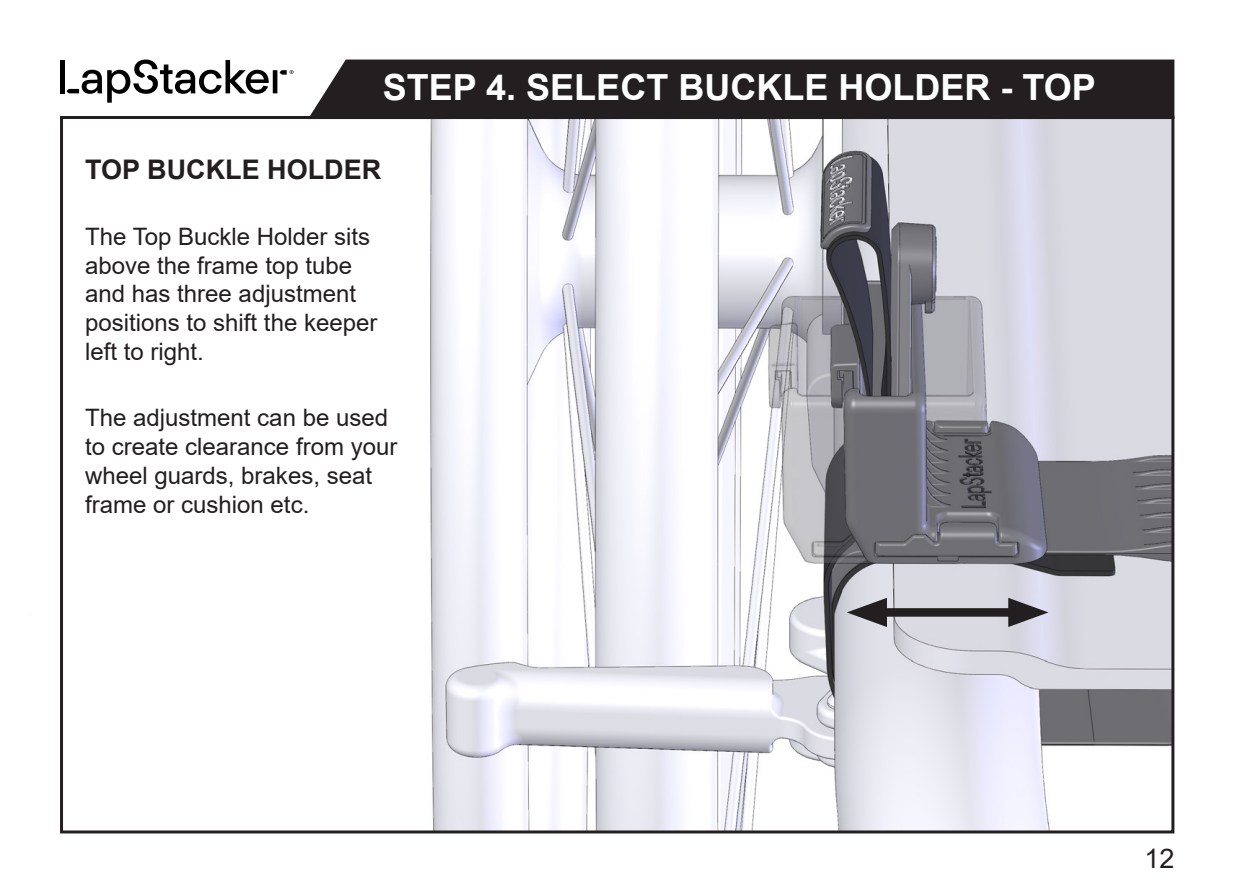
<style>
.page{position:relative;width:1234px;height:893px;background:#fff}
.page>*{position:absolute;margin:0;border:0;box-sizing:border-box;transform-origin:0 0}
.t1{font:700 36px "Arial";color:#fff}
.t2{font:700 27px "Arial";color:#231f20}
.t3{font:27px "Arial";color:#231f20}
.t4{font:24px/28.8px "Arial";color:#231f20}
</style>
<div class="page">
<img style="left:430px;top:121px;width:740px;height:708px">
<div style="left:310px;top:59px;width:865px;height:62px;background:#231f20"></div>
<hr style="left:60px;top:60px;width:4px;height:33px;background:#000">
<svg style="left:67px;top:60px;width:226px;height:43px"></svg>
<div style="left:871px;top:608px;width:152px;height:9px;background:#231f20"></div>
<svg style="left:846px;top:598px;width:40px;height:29px"></svg>
<svg style="left:1008px;top:598px;width:40px;height:29px"></svg>
<p class="t1" style="left:382px;top:62px;width:714px">STEP 4. SELECT BUCKLE HOLDER - TOP</p>
<p class="t2" style="left:85px;top:150px;width:298px">TOP BUCKLE HOLDER</p>
<p class="t4" style="left:85px;top:222px;width:294px">The Top Buckle Holder sits above the frame top tube and has three adjustment positions to shift the keeper left to right.</p>
<p class="t4" style="left:85px;top:403px;width:314px">The adjustment can be used to create clearance from your wheel guards, brakes, seat frame or cushion etc.</p>
<p class="t3" style="left:1144px;top:840px;width:32px">12</p>
</div>
